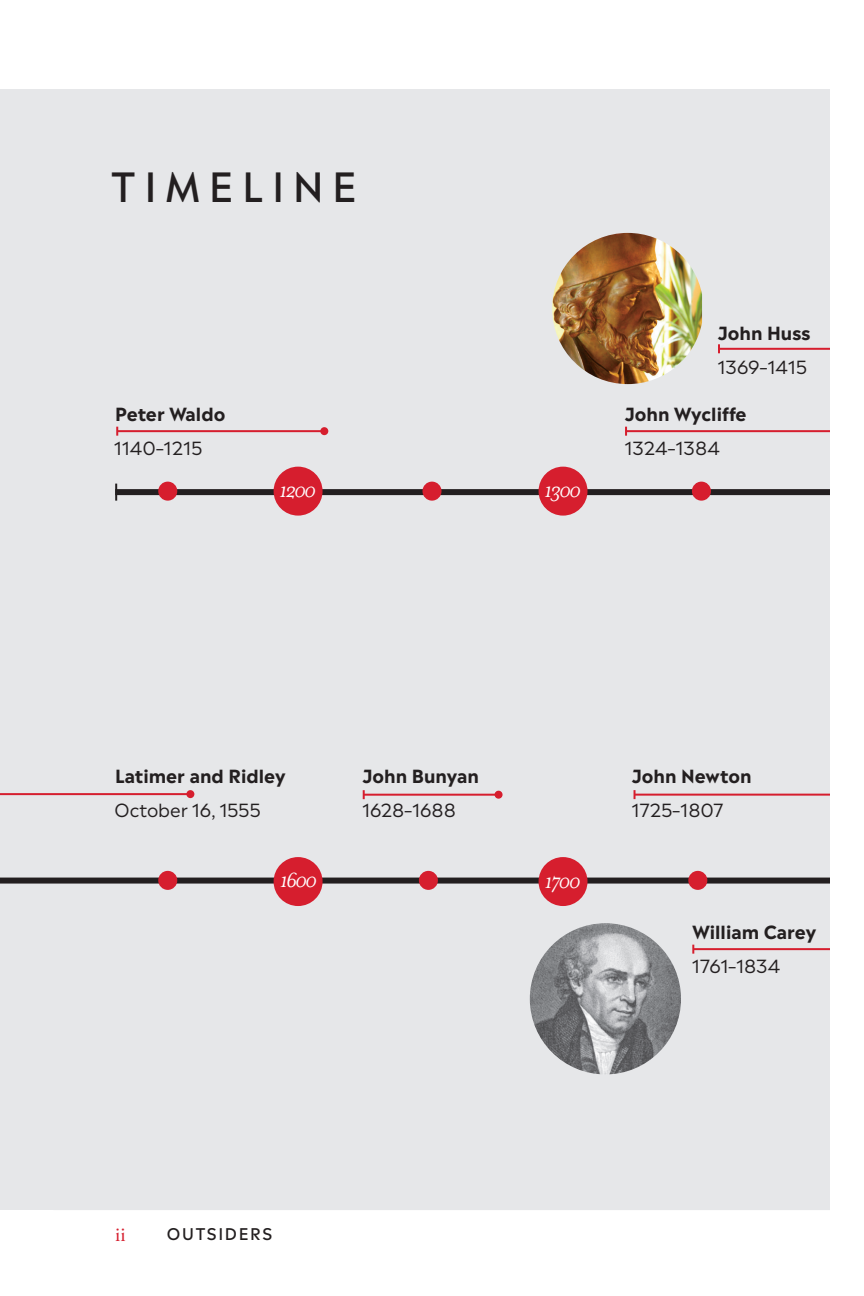
<style>
.page{position:relative;width:864px;height:1296px;background:#fff}
.page>*{position:absolute;margin:0;border:0;box-sizing:border-box;transform-origin:0 0}
.t1{font:500 40px "Madera";letter-spacing:.21em;color:#231f20}
.t2{font:italic 23.4px "Mrs Eaves";letter-spacing:-.1em;color:#fff}
.t3{font:20px "Adobe Garamond Pro";color:#d61e2e}
.t4{font:700 18px "Madera";color:#231f20}
.t5{font:18px "Madera";color:#231f20}
.t6{font:500 16px "Madera";letter-spacing:.1em;color:#231f20}
</style>
<div class="page">
<div style="left:0;top:90px;width:864px;height:1120px;background:#e6e7e9"></div>
<hr style="left:693px;top:948px;width:171px;height:2px;background:#d61e2e">
<svg style="left:692px;top:945px;width:2px;height:9px"></svg>
<div style="left:0;top:878px;width:864px;height:6px;background:#231f20"></div>
<div style="left:115px;top:489px;width:749px;height:6px;background:#231f20"></div>
<hr style="left:117px;top:430px;width:207px;height:2px;background:#d61e2e">
<svg style="left:116px;top:427px;width:2px;height:9px"></svg>
<div style="left:320px;top:427px;width:8px;height:8px;background:#d61e2e;border-radius:50%"></div>
<div style="left:274px;top:467px;width:49px;height:49px;background:#d61e2e;border-radius:50%"></div>
<div style="left:539px;top:467px;width:49px;height:49px;background:#d61e2e;border-radius:50%"></div>
<div style="left:539px;top:857px;width:49px;height:49px;background:#d61e2e;border-radius:50%"></div>
<div style="left:274px;top:857px;width:49px;height:49px;background:#d61e2e;border-radius:50%"></div>
<div style="left:422px;top:482px;width:20px;height:19px;background:#d61e2e;border-radius:50%"></div>
<hr style="left:626px;top:430px;width:238px;height:2px;background:#d61e2e">
<svg style="left:625px;top:427px;width:2px;height:9px"></svg>
<svg style="left:115px;top:484px;width:2px;height:17px"></svg>
<hr style="left:719px;top:348px;width:145px;height:2px;background:#d61e2e">
<svg style="left:718px;top:344px;width:2px;height:9px"></svg>
<hr style="left:0;top:793px;width:190px;height:2px;background:#d61e2e">
<div style="left:186px;top:790px;width:8px;height:8px;background:#d61e2e;border-radius:50%"></div>
<hr style="left:364px;top:794px;width:135px;height:2px;background:#d61e2e">
<svg style="left:363px;top:790px;width:2px;height:9px"></svg>
<div style="left:495px;top:791px;width:8px;height:8px;background:#d61e2e;border-radius:50%"></div>
<hr style="left:635px;top:794px;width:229px;height:2px;background:#d61e2e">
<svg style="left:634px;top:790px;width:2px;height:9px"></svg>
<div style="left:830px;top:0;width:34px;height:1296px;background:#fff"></div>
<div style="left:419px;top:871px;width:19px;height:19px;background:#d61e2e;border-radius:50%"></div>
<div style="left:692px;top:482px;width:19px;height:19px;background:#d61e2e;border-radius:50%"></div>
<div style="left:688px;top:871px;width:19px;height:19px;background:#d61e2e;border-radius:50%"></div>
<div style="left:158px;top:871px;width:19px;height:19px;background:#d61e2e;border-radius:50%"></div>
<img style="left:552px;top:233px;width:150px;height:151px">
<img style="left:530px;top:923px;width:151px;height:151px;border-radius:76px">
<div style="left:158px;top:482px;width:19px;height:19px;background:#d61e2e;border-radius:50%"></div>
<h1 class="t1" style="left:111px;top:152px;width:248px">TIMELINE</h1>
<p class="t4" style="left:115px;top:399px;width:112px">Peter Waldo</p>
<p class="t5" style="left:114px;top:433px;width:90px">1140–1215</p>
<p class="t2" style="left:279px;top:477px;width:39px">1200</p>
<p class="t2" style="left:544px;top:477px;width:38px">1300</p>
<p class="t4" style="left:718px;top:317px;width:94px">John Huss</p>
<p class="t5" style="left:717px;top:352px;width:91px">1369–1415</p>
<p class="t4" style="left:625px;top:399px;width:123px">John Wycliffe</p>
<p class="t5" style="left:624px;top:433px;width:97px">1324–1384</p>
<p class="t4" style="left:115px;top:761px;width:172px">Latimer and Ridley</p>
<p class="t5" style="left:115px;top:795px;width:148px">October 16, 1555</p>
<p class="t4" style="left:363px;top:761px;width:118px">John Bunyan</p>
<p class="t5" style="left:362px;top:795px;width:95px">1628–1688</p>
<p class="t2" style="left:280px;top:867px;width:39px">1600</p>
<p class="t2" style="left:545px;top:868px;width:38px">1700</p>
<p class="t4" style="left:632px;top:761px;width:121px">John Newton</p>
<p class="t5" style="left:631px;top:795px;width:93px">1725–1807</p>
<p class="t4" style="left:692px;top:916px;width:125px">William Carey</p>
<p class="t5" style="left:692px;top:951px;width:90px">1761–1834</p>
<p class="t3" style="left:115px;top:1222px;width:12px">ii</p>
<p class="t6" style="left:167px;top:1220px;width:107px">OUTSIDERS</p>
</div>
